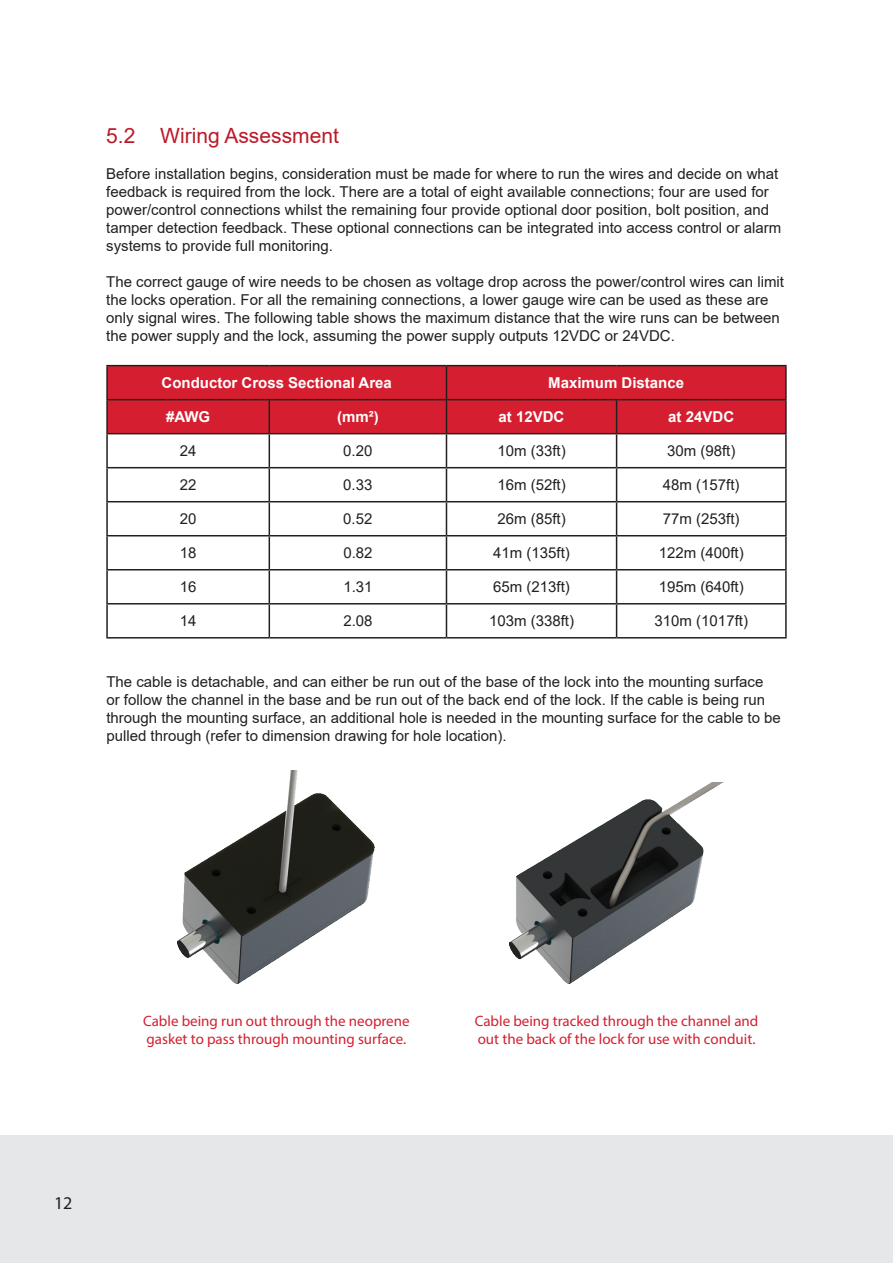
<style>
.page{position:relative;width:893px;height:1263px;background:#fff}
.page>*{position:absolute;margin:0;border:0;box-sizing:border-box;transform-origin:0 0}
.t1{font:21px "Arial";color:#bc1a28}
.t2{font:18px "Myriad Pro";color:#231f20}
.t3{font:15px/18px "Arial";color:#231f20}
.t4{font:15px/18px "Myriad Pro";color:#d51f30}
.t5{font:700 15px "Arial";color:#fff}
</style>
<div class="page">
<div style="left:0;top:1135px;width:893px;height:128px;background:#e6e7e9"></div>
<div style="left:108px;top:366px;width:677px;height:67px;background:#d51f30"></div>
<hr style="left:106px;top:365px;width:163px;height:1px;background:#231f20">
<hr style="left:106px;top:366px;width:2px;height:33px;background:#231f20">
<hr style="left:269px;top:365px;width:177px;height:1px;background:#231f20">
<hr style="left:446px;top:365px;width:171px;height:1px;background:#231f20">
<hr style="left:446px;top:366px;width:1px;height:33px;background:#231f20">
<hr style="left:617px;top:365px;width:170px;height:1px;background:#231f20">
<hr style="left:785px;top:366px;width:2px;height:33px;background:#231f20">
<hr style="left:106px;top:399px;width:163px;height:1px;background:#231f20">
<hr style="left:106px;top:400px;width:2px;height:33px;background:#231f20">
<hr style="left:269px;top:399px;width:177px;height:1px;background:#231f20">
<hr style="left:269px;top:400px;width:1px;height:33px;background:#231f20">
<hr style="left:446px;top:399px;width:171px;height:1px;background:#231f20">
<hr style="left:446px;top:400px;width:1px;height:33px;background:#231f20">
<hr style="left:617px;top:399px;width:170px;height:1px;background:#231f20">
<hr style="left:616px;top:400px;width:1px;height:33px;background:#231f20">
<hr style="left:785px;top:400px;width:2px;height:33px;background:#231f20">
<hr style="left:106px;top:433px;width:163px;height:1px;background:#231f20">
<hr style="left:106px;top:434px;width:2px;height:33px;background:#231f20">
<hr style="left:269px;top:433px;width:177px;height:1px;background:#231f20">
<hr style="left:269px;top:434px;width:1px;height:33px;background:#231f20">
<hr style="left:446px;top:433px;width:171px;height:1px;background:#231f20">
<hr style="left:446px;top:434px;width:1px;height:33px;background:#231f20">
<hr style="left:617px;top:433px;width:170px;height:1px;background:#231f20">
<hr style="left:616px;top:434px;width:1px;height:33px;background:#231f20">
<hr style="left:785px;top:434px;width:2px;height:33px;background:#231f20">
<hr style="left:106px;top:467px;width:163px;height:1px;background:#231f20">
<hr style="left:106px;top:468px;width:2px;height:33px;background:#231f20">
<hr style="left:269px;top:467px;width:177px;height:1px;background:#231f20">
<hr style="left:269px;top:468px;width:1px;height:33px;background:#231f20">
<hr style="left:446px;top:467px;width:171px;height:1px;background:#231f20">
<hr style="left:446px;top:468px;width:1px;height:33px;background:#231f20">
<hr style="left:617px;top:467px;width:170px;height:1px;background:#231f20">
<hr style="left:616px;top:468px;width:1px;height:33px;background:#231f20">
<hr style="left:785px;top:468px;width:2px;height:33px;background:#231f20">
<hr style="left:106px;top:501px;width:163px;height:1px;background:#231f20">
<hr style="left:106px;top:502px;width:2px;height:33px;background:#231f20">
<hr style="left:269px;top:501px;width:177px;height:1px;background:#231f20">
<hr style="left:269px;top:502px;width:1px;height:33px;background:#231f20">
<hr style="left:446px;top:501px;width:171px;height:1px;background:#231f20">
<hr style="left:446px;top:502px;width:1px;height:33px;background:#231f20">
<hr style="left:617px;top:501px;width:170px;height:1px;background:#231f20">
<hr style="left:616px;top:502px;width:1px;height:33px;background:#231f20">
<hr style="left:785px;top:502px;width:2px;height:33px;background:#231f20">
<hr style="left:106px;top:535px;width:163px;height:1px;background:#231f20">
<hr style="left:106px;top:536px;width:2px;height:33px;background:#231f20">
<hr style="left:269px;top:535px;width:177px;height:1px;background:#231f20">
<hr style="left:269px;top:536px;width:1px;height:33px;background:#231f20">
<hr style="left:446px;top:535px;width:171px;height:1px;background:#231f20">
<hr style="left:446px;top:536px;width:1px;height:33px;background:#231f20">
<hr style="left:617px;top:535px;width:170px;height:1px;background:#231f20">
<hr style="left:616px;top:536px;width:1px;height:33px;background:#231f20">
<hr style="left:785px;top:536px;width:2px;height:33px;background:#231f20">
<hr style="left:106px;top:569px;width:163px;height:1px;background:#231f20">
<hr style="left:106px;top:570px;width:2px;height:33px;background:#231f20">
<hr style="left:269px;top:569px;width:177px;height:1px;background:#231f20">
<hr style="left:269px;top:570px;width:1px;height:33px;background:#231f20">
<hr style="left:446px;top:569px;width:171px;height:1px;background:#231f20">
<hr style="left:446px;top:570px;width:1px;height:33px;background:#231f20">
<hr style="left:617px;top:569px;width:170px;height:1px;background:#231f20">
<hr style="left:616px;top:570px;width:1px;height:33px;background:#231f20">
<hr style="left:785px;top:570px;width:2px;height:33px;background:#231f20">
<hr style="left:106px;top:603px;width:163px;height:1px;background:#231f20">
<hr style="left:106px;top:604px;width:2px;height:33px;background:#231f20">
<hr style="left:269px;top:603px;width:177px;height:1px;background:#231f20">
<hr style="left:269px;top:604px;width:1px;height:33px;background:#231f20">
<hr style="left:446px;top:603px;width:171px;height:1px;background:#231f20">
<hr style="left:446px;top:604px;width:1px;height:33px;background:#231f20">
<hr style="left:617px;top:603px;width:170px;height:1px;background:#231f20">
<hr style="left:616px;top:604px;width:1px;height:33px;background:#231f20">
<hr style="left:785px;top:604px;width:2px;height:33px;background:#231f20">
<hr style="left:106px;top:637px;width:163px;height:1px;background:#231f20">
<hr style="left:269px;top:637px;width:177px;height:1px;background:#231f20">
<hr style="left:446px;top:637px;width:171px;height:1px;background:#231f20">
<hr style="left:617px;top:637px;width:170px;height:1px;background:#231f20">
<img style="left:178px;top:770px;width:197px;height:213px">
<img style="left:510px;top:782px;width:213px;height:201px">
<h1 class="t1" style="left:106px;top:121px;width:234px">5.2 Wiring Assessment</h1>
<p class="t3" style="left:106px;top:164px;width:677px">Before installation begins, consideration must be made for where to run the wires and decide on what feedback is required from the lock. There are a total of eight available connections; four are used for power/control connections whilst the remaining four provide optional door position, bolt position, and tamper detection feedback. These optional connections can be integrated into access control or alarm systems to provide full monitoring.</p>
<p class="t3" style="left:106px;top:272px;width:679px">The correct gauge of wire needs to be chosen as voltage drop across the power/control wires can limit the locks operation. For all the remaining connections, a lower gauge wire can be used as these are only signal wires. The following table shows the maximum distance that the wire runs can be between the power supply and the lock, assuming the power supply outputs 12VDC or 24VDC.</p>
<p class="t5" style="left:162px;top:372px;width:232px">Conductor Cross Sectional Area</p>
<p class="t5" style="left:548px;top:372px;width:137px">Maximum Distance</p>
<p class="t5" style="left:166px;top:406px;width:46px">#AWG</p>
<p class="t5" style="left:337px;top:406px;width:43px">(mm²)</p>
<p class="t5" style="left:499px;top:406px;width:67px">at 12VDC</p>
<p class="t5" style="left:668px;top:406px;width:67px">at 24VDC</p>
<p class="t3" style="left:180px;top:442px;width:18px">24</p>
<p class="t3" style="left:343px;top:442px;width:31px">0.20</p>
<p class="t3" style="left:497px;top:442px;width:70px">10m (33ft)</p>
<p class="t3" style="left:667px;top:442px;width:70px">30m (98ft)</p>
<p class="t3" style="left:180px;top:476px;width:18px">22</p>
<p class="t3" style="left:343px;top:476px;width:31px">0.33</p>
<p class="t3" style="left:497px;top:476px;width:70px">16m (52ft)</p>
<p class="t3" style="left:663px;top:476px;width:78px">48m (157ft)</p>
<p class="t3" style="left:180px;top:510px;width:18px">20</p>
<p class="t3" style="left:343px;top:510px;width:31px">0.52</p>
<p class="t3" style="left:497px;top:510px;width:70px">26m (85ft)</p>
<p class="t3" style="left:663px;top:510px;width:78px">77m (253ft)</p>
<p class="t3" style="left:180px;top:544px;width:18px">18</p>
<p class="t3" style="left:343px;top:544px;width:31px">0.82</p>
<p class="t3" style="left:493px;top:544px;width:78px">41m (135ft)</p>
<p class="t3" style="left:659px;top:544px;width:87px">122m (400ft)</p>
<p class="t3" style="left:180px;top:578px;width:18px">16</p>
<p class="t3" style="left:343px;top:578px;width:31px">1.31</p>
<p class="t3" style="left:493px;top:578px;width:78px">65m (213ft)</p>
<p class="t3" style="left:659px;top:578px;width:87px">195m (640ft)</p>
<p class="t3" style="left:180px;top:612px;width:18px">14</p>
<p class="t3" style="left:343px;top:612px;width:31px">2.08</p>
<p class="t3" style="left:489px;top:612px;width:87px">103m (338ft)</p>
<p class="t3" style="left:655px;top:612px;width:95px">310m (1017ft)</p>
<p class="t3" style="left:106px;top:672px;width:676px">The cable is detachable, and can either be run out of the base of the lock into the mounting surface<br>or follow the channel in the base and be run out of the back end of the lock. If the cable is being run through the mounting surface, an additional hole is needed in the mounting surface for the cable to be pulled through (refer to dimension drawing for hole location).</p>
<p class="t2" style="left:54px;top:1192px;width:20px">12</p>
<p class="t4" style="left:143px;top:1012px;width:268px">Cable being run out through the neoprene gasket to pass through mounting surface.</p>
<p class="t4" style="left:475px;top:1012px;width:285px">Cable being tracked through the channel and out the back of the lock for use with conduit.</p>
</div>
